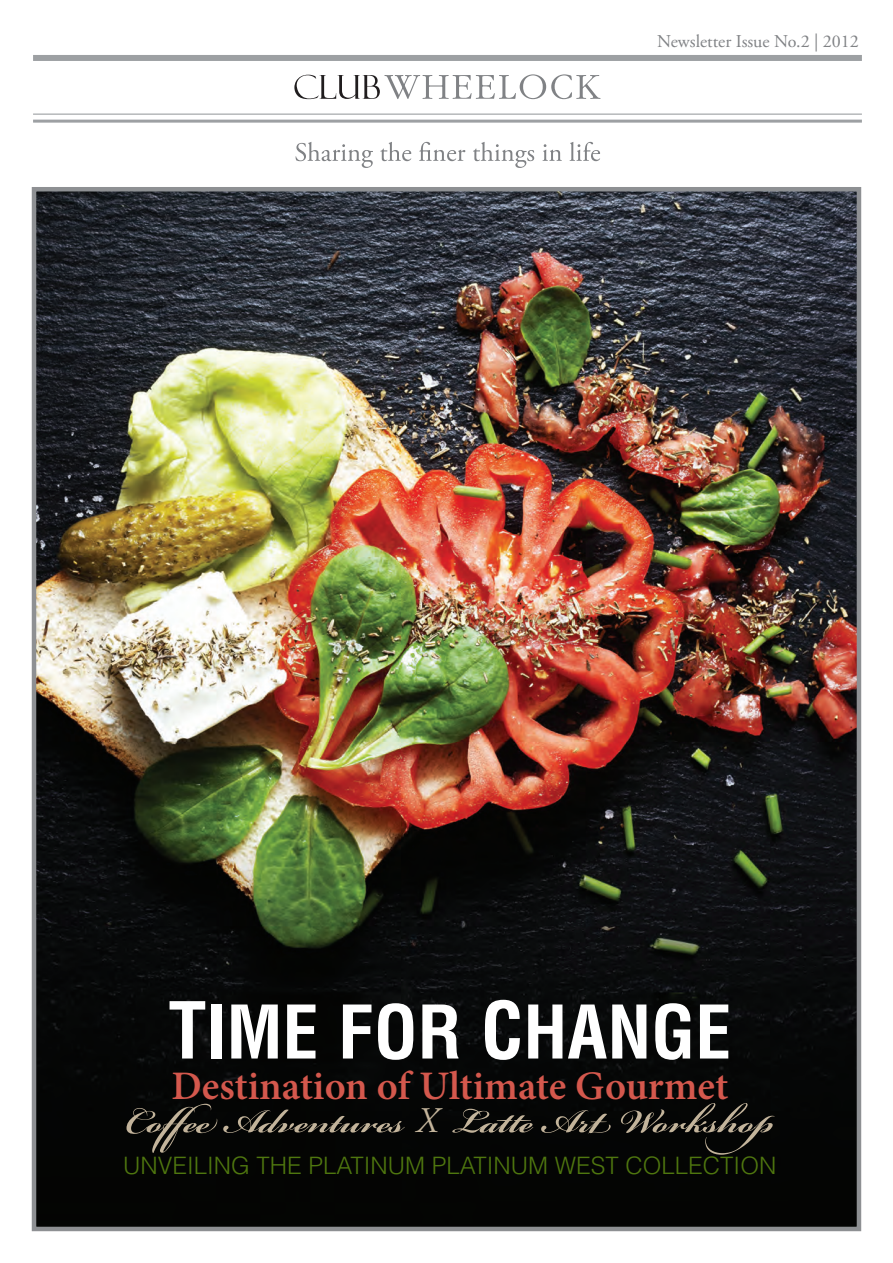
<style>
.page{position:relative;width:893px;height:1263px;background:#fff}
.page>*{position:absolute;margin:0;border:0;box-sizing:border-box;transform-origin:0 0}
.t1{font:700 condensed 72px "Helvetica LT Std";color:#fff}
.t2{font:700 51px "Bickham Script Pro";color:#c3b49b}
.t3{font:600 40.5px "Minion Pro";color:#d4584d}
.t4{font:300 24px "Helvetica LT Std";color:#4f770f}
.t5{font:18px "Adobe Garamond Pro";color:#808285}
.s1{font-size:76.5px}
.s2{font-family:"Adobe Garamond Pro";font-weight:400;font-style:italic;font-size:36px}
</style>
<div class="page">
<svg style="left:295px;top:142px;width:78px;height:26px"></svg>
<svg style="left:380px;top:142px;width:31px;height:19px"></svg>
<svg style="left:419px;top:142px;width:46px;height:19px"></svg>
<svg style="left:473px;top:142px;width:61px;height:26px"></svg>
<svg style="left:542px;top:144px;width:20px;height:17px"></svg>
<svg style="left:569px;top:142px;width:31px;height:19px"></svg>
<svg style="left:294px;top:74px;width:307px;height:25px"></svg>
<div style="left:33px;top:55px;width:829px;height:6px;background:#9da0a3"></div>
<hr style="left:33px;top:114px;width:829px;height:1px;background:#9da0a3">
<hr style="left:33px;top:120px;width:829px;height:3px;background:#9da0a3">
<img style="left:37px;top:192px;width:819px;height:1034px">
<div style="left:32px;top:187px;width:829px;height:1044px;border:4px solid #8e9093"></div>
<p class="t5" style="left:657px;top:31px;width:203px">Newsletter Issue No.2 | 2012</p>
<h1 class="t1" style="left:168px;top:987px;width:565px"><span class="s1">T</span>IME FOR <span class="s1">C</span>HANGE</h1>
<h3 class="t3" style="left:171px;top:1058px;width:558px">Destination of Ultimate Gourmet</h3>
<h2 class="t2" style="left:126px;top:1084px;width:700px">Coffee Adventures <span class="s2">X</span> Latte Art Workshop</h2>
<p class="t4" style="left:123px;top:1150px;width:655px">UNVEILING THE PLATINUM PLATINUM WEST COLLECTION</p>
</div>
